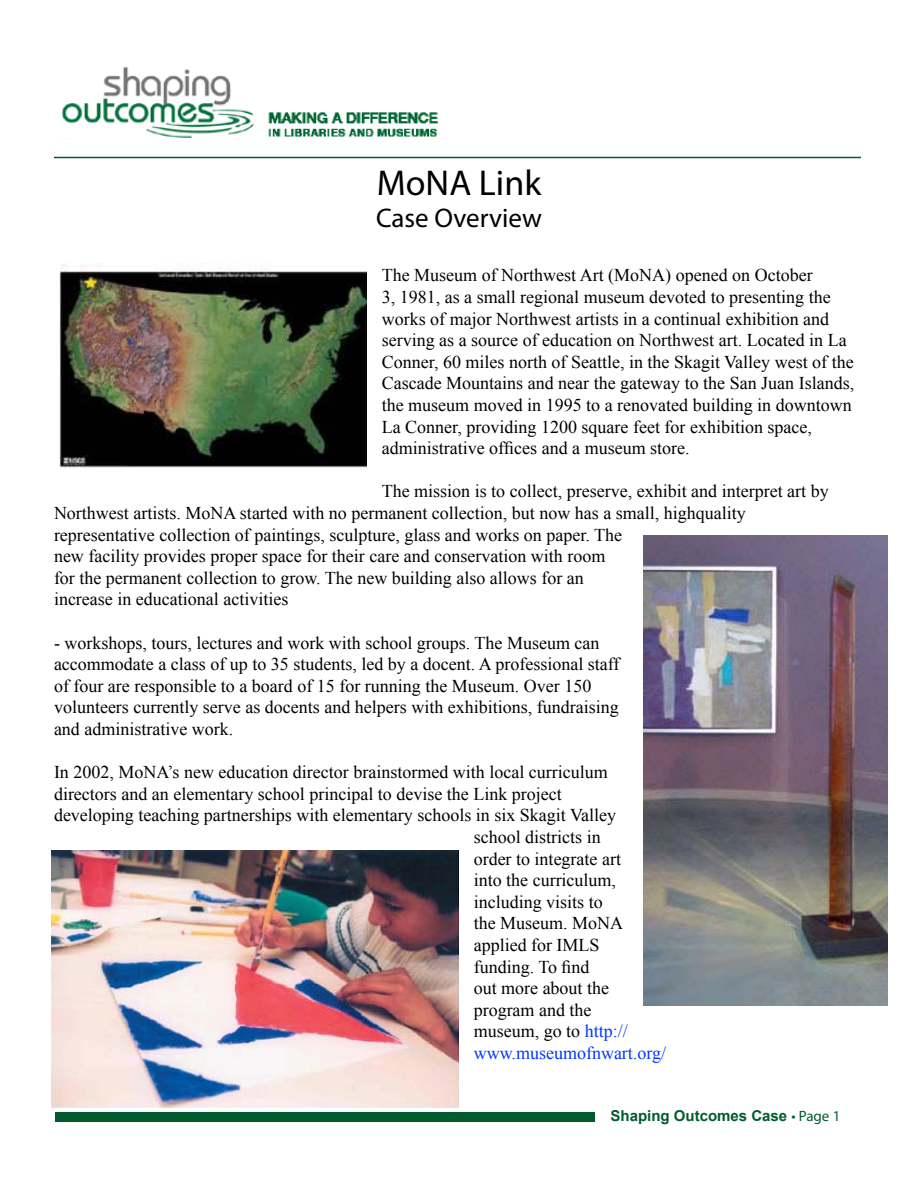
<style>
.page{position:relative;width:918px;height:1188px;background:#fff}
.page>*{position:absolute;margin:0;border:0;box-sizing:border-box;transform-origin:0 0}
.t1{font:36px "Myriad Pro";color:#000}
.t2{font:27px "Myriad Pro";color:#000}
.t3{font:18px/21.6px "Times New Roman";color:#000}
.t4{font:18px "Times New Roman";color:#0037ff}
.master{font:700 15px "Arial";color:#005c2e}
.s1{color:#0037ff}
.s2{font-family:"Myriad Pro";font-weight:400}
</style>
<div class="page">
<img style="left:62px;top:67px;width:192px;height:71px">
<img style="left:268px;top:112px;width:170px;height:25px">
<hr style="left:54px;top:157px;width:807px;height:1px;background:#005c2e">
<div style="left:56px;top:1113px;width:540px;height:9px;background:#005c2e"></div>
<img style="left:644px;top:536px;width:244px;height:470px">
<img style="left:60px;top:263px;width:307px;height:205px">
<img style="left:52px;top:850px;width:407px;height:257px">
<p class="t1" style="left:377px;top:161px;width:166px">MoNA Link</p>
<p class="t2" style="left:376px;top:202px;width:167px">Case Overview</p>
<p class="t3" style="left:382px;top:264px;width:474px">The Museum of Northwest Art (MoNA) opened on October<br>3, 1981, as a small regional museum devoted to presenting the works of major Northwest artists in a continual exhibition and serving as a source of education on Northwest art. Located in La Conner, 60 miles north of Seattle, in the Skagit Valley west of the Cascade Mountains and near the gateway to the San Juan Islands, the museum moved in 1995 to a renovated building in downtown La Conner, providing 1200 square feet for exhibition space, administrative offices and a museum store.</p>
<p class="t3" style="left:54px;top:480px;width:776px;text-indent:328px">The mission is to collect, preserve, exhibit and interpret art by<br>Northwest artists. MoNA started with no permanent collection, but now has a small, highquality</p>
<p class="t3" style="left:54px;top:523px;width:570px">representative collection of paintings, sculpture, glass and works on paper. The new facility provides proper space for their care and conservation with room for the permanent collection to grow. The new building also allows for an increase in educational activities</p>
<p class="t3" style="left:54px;top:631px;width:547px">- workshops, tours, lectures and work with school groups. The Museum can</p>
<p class="t3" style="left:54px;top:653px;width:567px">accommodate a class of up to 35 students, led by a docent. A professional staff of four are responsible to a board of 15 for running the Museum. Over 150 volunteers currently serve as docents and helpers with exhibitions, fundraising and administrative work.</p>
<p class="t3" style="left:54px;top:761px;width:555px">In 2002, MoNA’s new education director brainstormed with local curriculum</p>
<p class="t3" style="left:54px;top:783px;width:509px">directors and an elementary school principal to devise the Link project</p>
<p class="t3" style="left:54px;top:804px;width:564px">developing teaching partnerships with elementary schools in six Skagit Valley</p>
<p class="t3" style="left:474px;top:826px;width:129px">school districts in</p>
<p class="t3" style="left:474px;top:847px;width:149px">order to integrate art</p>
<p class="t3" style="left:474px;top:869px;width:144px">into the curriculum,</p>
<p class="t3" style="left:474px;top:891px;width:131px">including visits to</p>
<p class="t3" style="left:474px;top:912px;width:151px">the Museum. MoNA</p>
<p class="t3" style="left:474px;top:934px;width:127px">applied for IMLS</p>
<p class="t3" style="left:474px;top:955px;width:117px">funding. To find</p>
<p class="t3" style="left:474px;top:977px;width:137px">out more about the</p>
<p class="t3" style="left:474px;top:999px;width:119px">program and the</p>
<p class="t3" style="left:474px;top:1020px;width:156px">museum, go to <span class="s1">http://</span></p>
<p class="t4" style="left:474px;top:1041px;width:194px">www.museumofnwart.org/</p>
<p class="master" style="left:610px;top:1106px;width:231px">Shaping Outcomes Case <span class="s2">• Page 1</span></p>
</div>
